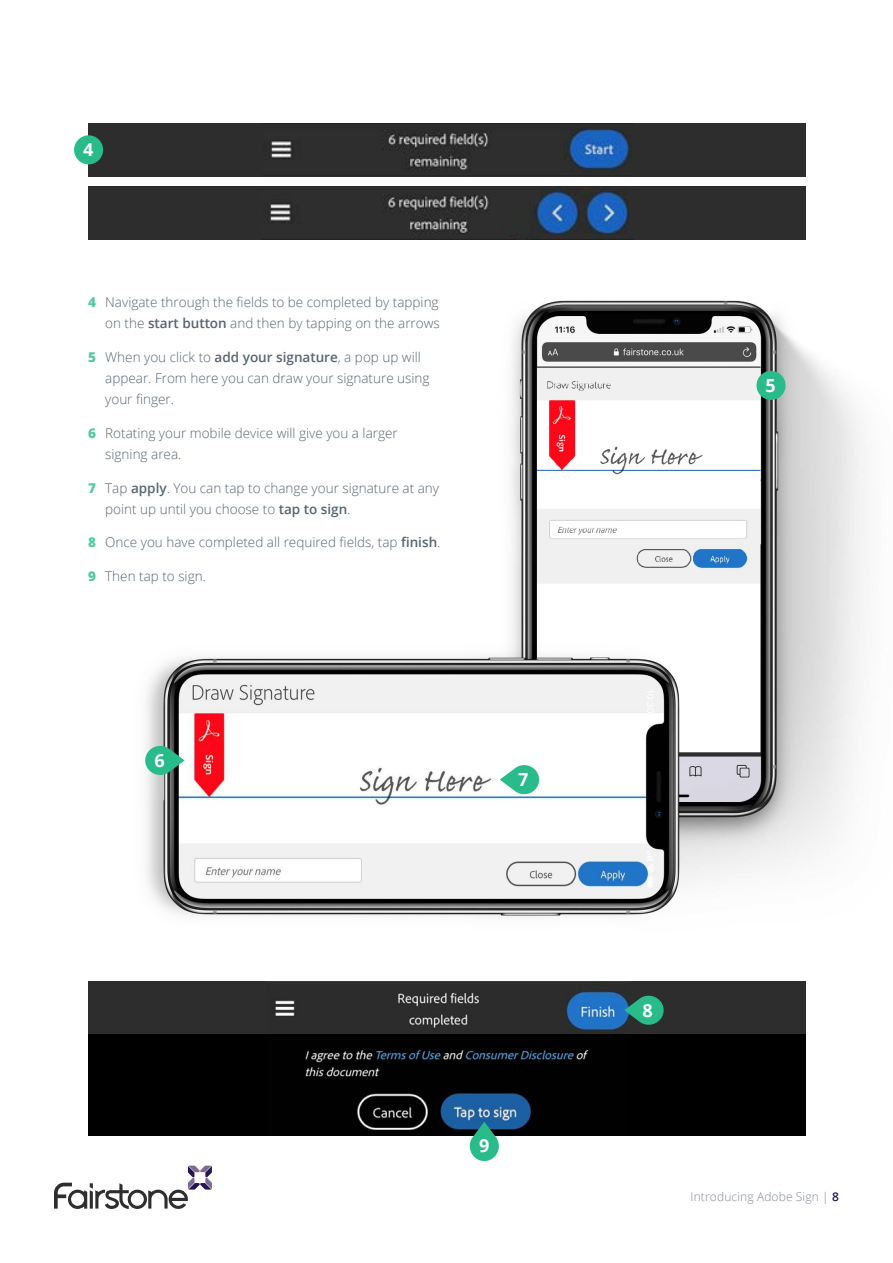
<style>
.page{position:relative;width:893px;height:1263px;background:#fff}
.page>*{position:absolute;margin:0;border:0;box-sizing:border-box;transform-origin:0 0}
.t1{font:700 18px "Open Sans";color:#fff}
.t2{font:300 13.5px/21px "Open Sans";color:#566573}
.t3{font:300 12px "Open Sans";letter-spacing:.01em;color:#818b96}
.s1{font-weight:800;color:#54c9a1}
.s2{font-weight:600}
.s3{font-weight:600;color:#24174c}
</style>
<div class="page">
<img style="left:511px;top:300px;width:353px;height:568px">
<img style="left:146px;top:588px;width:602px;height:329px">
<svg style="left:54px;top:1165px;width:158px;height:44px"></svg>
<div style="left:88px;top:123px;width:718px;height:54px;background:#2d2d2d"></div>
<img style="left:271px;top:123px;width:362px;height:47px">
<div style="left:88px;top:186px;width:718px;height:54px;background:#2d2d2d"></div>
<img style="left:261px;top:186px;width:373px;height:54px">
<div style="left:88px;top:981px;width:718px;height:53px;background:#2d2d2d"></div>
<img style="left:266px;top:981px;width:363px;height:50px">
<div style="left:88px;top:1034px;width:718px;height:102px;background:#000"></div>
<div style="left:74px;top:135px;width:29px;height:29px;background:#29bb89;border-radius:50%"></div>
<div style="left:756px;top:371px;width:30px;height:29px;background:#29bb89;border-radius:50%"></div>
<svg style="left:624px;top:996px;width:40px;height:29px"></svg>
<svg style="left:470px;top:1122px;width:29px;height:39px"></svg>
<svg style="left:145px;top:746px;width:40px;height:29px"></svg>
<svg style="left:500px;top:765px;width:39px;height:29px"></svg>
<h1 class="t1" style="left:83px;top:137px;width:12px">4</h1>
<p class="t2" style="left:88px;top:292px;width:353px;text-align:right"><span class="s1">4</span> Navigate through the fields to be completed by tapping on the <span class="s2">start button</span> and then by tapping on the arrows</p>
<p class="t2" style="left:105px;top:346px;width:326px;text-indent:-17px"><span class="s1">5</span> When you click to <span class="s2">add your signature</span>, a pop up will appear. From here you can draw your signature using your finger.</p>
<p class="t2" style="left:105px;top:422px;width:294px;text-indent:-17px"><span class="s1">6</span> Rotating your mobile device will give you a larger signing area.</p>
<p class="t2" style="left:105px;top:477px;width:335px;text-indent:-17px"><span class="s1">7</span> Tap <span class="s2">apply</span>. You can tap to change your signature at any point up until you choose to <span class="s2">tap to sign</span>.</p>
<p class="t2" style="left:88px;top:532px;width:354px"><span class="s1">8</span> Once you have completed all required fields, tap <span class="s2">finish</span>.</p>
<p class="t2" style="left:88px;top:565px;width:119px"><span class="s1">9</span> Then tap to sign.</p>
<h1 class="t1" style="left:155px;top:748px;width:12px">6</h1>
<h1 class="t1" style="left:518px;top:767px;width:12px">7</h1>
<h1 class="t1" style="left:479px;top:1133px;width:12px">9</h1>
<h1 class="t1" style="left:765px;top:373px;width:12px">5</h1>
<h1 class="t1" style="left:643px;top:997px;width:12px">8</h1>
<p class="t3" style="left:691px;top:1188px;width:150px">Introducing Adobe Sign | <span class="s3">8</span></p>
</div>
